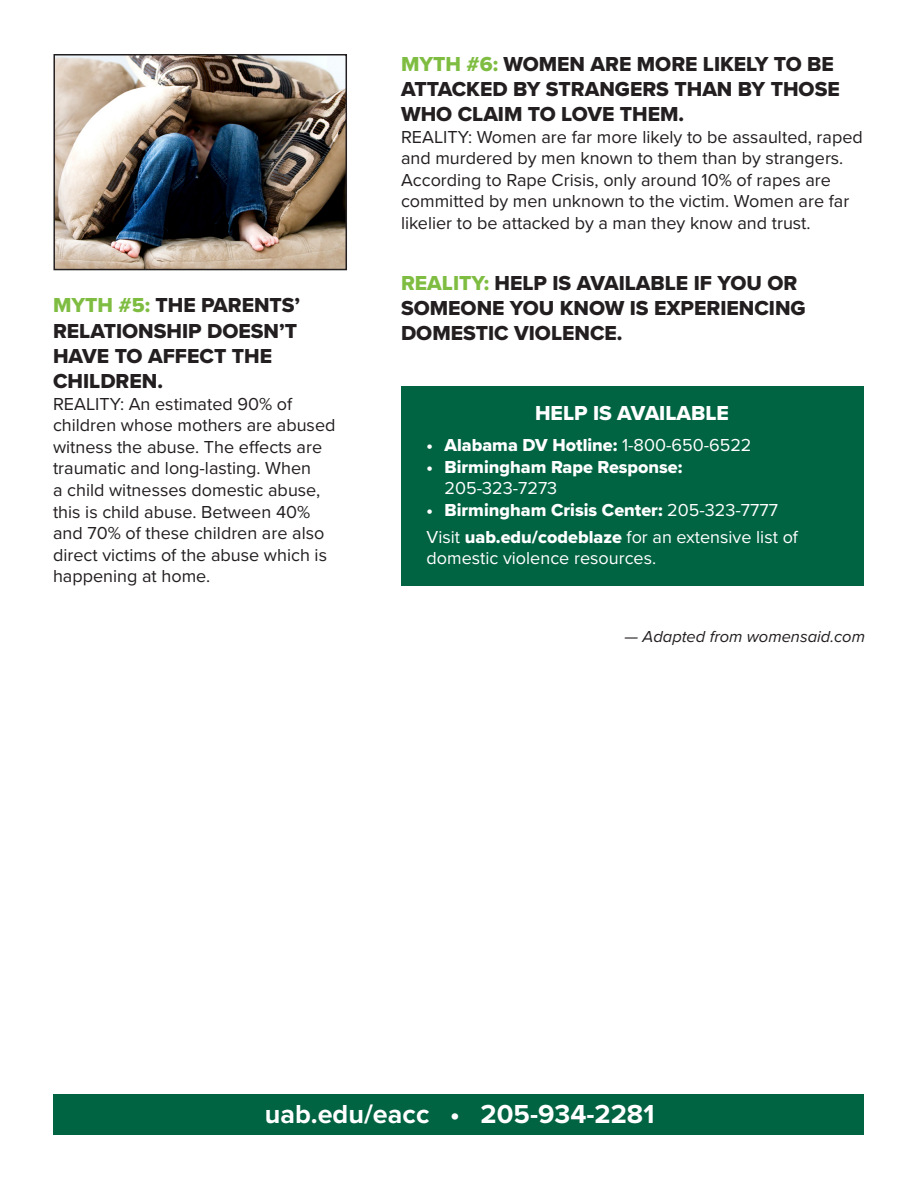
<style>
.page{position:relative;width:918px;height:1188px;background:#fff}
.page>*{position:absolute;margin:0;border:0;box-sizing:border-box;transform-origin:0 0}
.t1{font:700 27px "Proxima Nova";color:#fff}
.t2{font:21px/25.2px "Proxima Nova Extrabld";color:#231f20}
.t3{font:21px "Proxima Nova Extrabld";color:#fff}
.t4{font:18px/21.6px "Proxima Nova";color:#231f20}
.t5{font:18px/21.6px "Proxima Nova Extrabld";color:#fff}
.t6{font:18px/21.6px "Proxima Nova";color:#fff}
.t7{font:italic 16.5px "Proxima Nova";color:#231f20}
.s1{color:#7fbd42}
.s2{font-family:"Proxima Nova"}
.s3{font-family:"Proxima Nova Extrabld"}
</style>
<div class="page">
<div style="left:54px;top:1095px;width:810px;height:40px;background:#006341"></div>
<div style="left:401px;top:386px;width:463px;height:199px;background:#006341"></div>
<img style="left:56px;top:57px;width:288px;height:210px">
<div style="left:53px;top:54px;width:294px;height:216px;border:2px solid #231f20"></div>
<p class="t2" style="left:53px;top:292px;width:249px"><span class="s1">MYTH #5:</span> THE PARENTS’<br>RELATIONSHIP DOESN’T<br>HAVE TO AFFECT THE<br>CHILDREN.</p>
<p class="t4" style="left:53px;top:392px;width:284px">REALITY: An estimated 90% of children whose mothers are abused witness the abuse. The effects are traumatic and long-lasting. When<br>a child witnesses domestic abuse, this is child abuse. Between 40% and 70% of these children are also direct victims of the abuse which is happening at home.</p>
<p class="t2" style="left:401px;top:51px;width:440px"><span class="s1">MYTH #6:</span> WOMEN ARE MORE LIKELY TO BE<br>ATTACKED BY STRANGERS THAN BY THOSE<br>WHO CLAIM TO LOVE THEM.</p>
<p class="t4" style="left:401px;top:125px;width:463px">REALITY: Women are far more likely to be assaulted, raped and murdered by men known to them than by strangers.<br>According to Rape Crisis, only around 10% of rapes are committed by men unknown to the victim. Women are far likelier to be attacked by a man they know and trust.</p>
<p class="t2" style="left:401px;top:270px;width:406px"><span class="s1">REALITY:</span> HELP IS AVAILABLE IF YOU OR<br>SOMEONE YOU KNOW IS EXPERIENCING<br>DOMESTIC VIOLENCE.</p>
<p class="t3" style="left:535px;top:398px;width:195px">HELP IS AVAILABLE</p>
<p class="t5" style="left:427px;top:434px;width:327px">• Alabama DV Hotline: <span class="s2">1-800-650-6522</span></p>
<p class="t5" style="left:445px;top:456px;width:239px;text-indent:-18px">• Birmingham Rape Response:<br><span class="s2">205-323-7273</span></p>
<p class="t5" style="left:427px;top:499px;width:353px">• Birmingham Crisis Center: <span class="s2">205-323-7777</span></p>
<p class="t6" style="left:427px;top:525px;width:373px">Visit <span class="s3">uab.edu/codeblaze</span> for an extensive list of domestic violence resources.</p>
<p class="t7" style="left:625px;top:624px;width:242px">— Adapted from womensaid.com</p>
<p class="t1" style="left:265px;top:1094px;width:391px">uab.edu/eacc • 205-934-2281</p>
</div>
